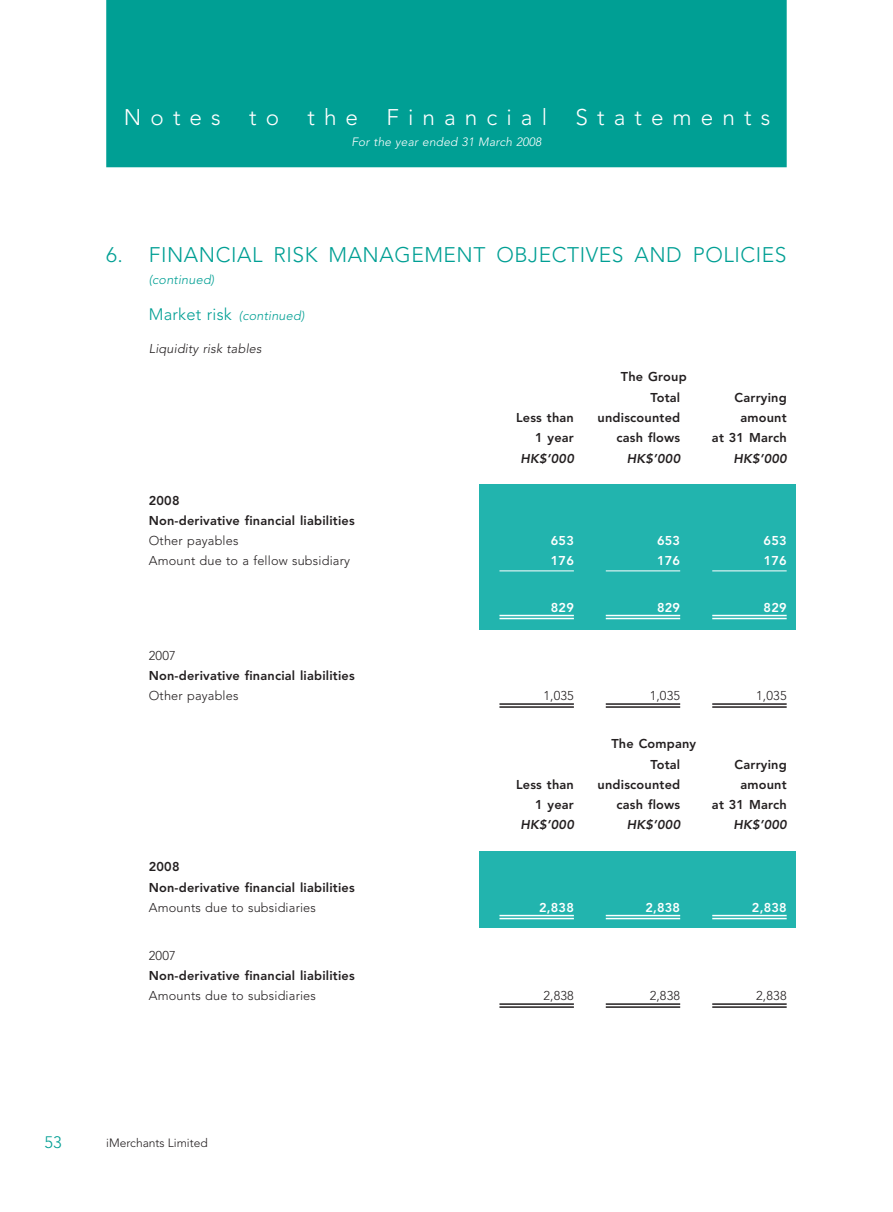
<style>
.page{position:relative;width:893px;height:1212px;background:#fff}
.page>*{position:absolute;margin:0;border:0;box-sizing:border-box;transform-origin:0 0}
.t1{font:300 22.5px "Avenir LT Std";letter-spacing:.405em;color:#fff}
.t2{font:300 21px "Avenir LT Std";letter-spacing:.025em;color:#009f94}
.t3{font:300 16.5px "Avenir LT Std";color:#009f94}
.t4{font:800 12.75px/20.2px "Avenir LT Std";letter-spacing:.015em;color:#231f20}
.t5{font:300 12.75px "Avenir LT Std";letter-spacing:.015em;color:#231f20}
.t6{font:italic 800 12.75px "Avenir LT Std";letter-spacing:.015em;color:#231f20}
.t7{font:800 12.75px "Avenir LT Std";letter-spacing:.015em;color:#fff}
.t8{font:italic 300 12.75px "Avenir LT Std";letter-spacing:.015em;color:#009f94}
.t9{font:italic 300 12.75px "Avenir LT Std";letter-spacing:.015em;color:#231f20}
.t10{font:italic 300 12px "Avenir LT Std";letter-spacing:.015em;color:#fff}
.t11{font:300 12px "Avenir LT Std";color:#231f20}
.s1{font-style:normal;font-size:16.5px}
.s2{font-weight:300}
</style>
<div class="page">
<div style="left:106px;top:0;width:681px;height:167px;background:#009f94"></div>
<div style="left:479px;top:484px;width:316px;height:146px;background:#22b4ae"></div>
<hr style="left:499px;top:570px;width:75px;height:1px;background:#fff">
<hr style="left:606px;top:570px;width:74px;height:1px;background:#fff">
<hr style="left:712px;top:570px;width:75px;height:1px;background:#fff">
<hr style="left:499px;top:615px;width:75px;height:1px;background:#fff">
<hr style="left:499px;top:618px;width:75px;height:1px;background:#fff">
<hr style="left:606px;top:615px;width:74px;height:1px;background:#fff">
<hr style="left:606px;top:618px;width:74px;height:1px;background:#fff">
<hr style="left:712px;top:615px;width:75px;height:1px;background:#fff">
<hr style="left:712px;top:618px;width:75px;height:1px;background:#fff">
<hr style="left:499px;top:703px;width:75px;height:2px;background:#231f20">
<hr style="left:499px;top:706px;width:75px;height:2px;background:#231f20">
<hr style="left:606px;top:703px;width:74px;height:2px;background:#231f20">
<hr style="left:606px;top:706px;width:74px;height:2px;background:#231f20">
<hr style="left:712px;top:703px;width:75px;height:2px;background:#231f20">
<hr style="left:712px;top:706px;width:75px;height:2px;background:#231f20">
<div style="left:479px;top:851px;width:316px;height:77px;background:#22b4ae"></div>
<hr style="left:499px;top:915px;width:75px;height:1px;background:#fff">
<hr style="left:499px;top:918px;width:75px;height:1px;background:#fff">
<hr style="left:606px;top:915px;width:74px;height:1px;background:#fff">
<hr style="left:606px;top:918px;width:74px;height:1px;background:#fff">
<hr style="left:712px;top:915px;width:75px;height:1px;background:#fff">
<hr style="left:712px;top:918px;width:75px;height:1px;background:#fff">
<hr style="left:499px;top:1003px;width:75px;height:2px;background:#231f20">
<hr style="left:499px;top:1006px;width:75px;height:2px;background:#231f20">
<hr style="left:606px;top:1003px;width:74px;height:2px;background:#231f20">
<hr style="left:606px;top:1006px;width:74px;height:2px;background:#231f20">
<hr style="left:712px;top:1003px;width:75px;height:2px;background:#231f20">
<hr style="left:712px;top:1006px;width:75px;height:2px;background:#231f20">
<p class="t1" style="left:124px;top:104px;width:98px">Notes</p>
<p class="t1" style="left:249px;top:104px;width:31px">t o</p>
<p class="t1" style="left:307px;top:104px;width:52px">the</p>
<p class="t1" style="left:386px;top:104px;width:162px">Financial</p>
<p class="t1" style="left:575px;top:104px;width:196px">Statements</p>
<p class="t10" style="left:351px;top:135px;width:192px">For the year ended 31 March 2008</p>
<p class="t2" style="left:106px;top:242px;width:682px">6. FINANCIAL RISK MANAGEMENT OBJECTIVES AND POLICIES</p>
<p class="t8" style="left:149px;top:273px;width:67px">(continued)</p>
<p class="t8" style="left:149px;top:308px;width:157px"><span class="s1">Market risk</span> (continued)</p>
<p class="t9" style="left:149px;top:341px;width:114px">Liquidity risk tables</p>
<p class="t4" style="left:651px;top:367px;width:38px;text-indent:-30px">The Group<br>Total</p>
<p class="t4" style="left:735px;top:387px;width:54px">Carrying</p>
<p class="t4" style="left:149px;top:490px;width:207px">2008<br>Non-derivative financial liabilities<br><span class="s2">Other payables</span></p>
<p class="t4" style="left:516px;top:407px;width:59px">Less than</p>
<p class="t4" style="left:598px;top:407px;width:84px">undiscounted</p>
<p class="t4" style="left:740px;top:407px;width:48px">amount</p>
<p class="t4" style="left:535px;top:428px;width:40px">1 year</p>
<p class="t4" style="left:617px;top:428px;width:65px">cash flows</p>
<p class="t4" style="left:712px;top:428px;width:76px">at 31 March</p>
<p class="t6" style="left:521px;top:450px;width:55px">HK$’000</p>
<p class="t6" style="left:627px;top:450px;width:55px">HK$’000</p>
<p class="t6" style="left:733px;top:450px;width:55px">HK$’000</p>
<p class="t7" style="left:551px;top:533px;width:25px">653</p>
<p class="t7" style="left:657px;top:533px;width:25px">653</p>
<p class="t7" style="left:764px;top:533px;width:25px">653</p>
<p class="t5" style="left:149px;top:553px;width:203px">Amount due to a fellow subsidiary</p>
<p class="t7" style="left:551px;top:553px;width:25px">176</p>
<p class="t7" style="left:657px;top:553px;width:25px">176</p>
<p class="t7" style="left:764px;top:553px;width:25px">176</p>
<p class="t7" style="left:551px;top:600px;width:25px">829</p>
<p class="t7" style="left:657px;top:600px;width:25px">829</p>
<p class="t7" style="left:764px;top:600px;width:25px">829</p>
<p class="t4" style="left:149px;top:645px;width:207px"><span class="s2">2007<br></span>Non-derivative financial liabilities<br><span class="s2">Other payables</span></p>
<p class="t5" style="left:543px;top:688px;width:32px">1,035</p>
<p class="t5" style="left:650px;top:688px;width:32px">1,035</p>
<p class="t5" style="left:756px;top:688px;width:32px">1,035</p>
<p class="t4" style="left:651px;top:734px;width:47px;text-indent:-39px">The Company<br>Total</p>
<p class="t4" style="left:735px;top:754px;width:54px">Carrying</p>
<p class="t4" style="left:149px;top:857px;width:207px">2008<br>Non-derivative financial liabilities<br><span class="s2">Amounts due to subsidiaries</span></p>
<p class="t4" style="left:149px;top:945px;width:207px"><span class="s2">2007<br></span>Non-derivative financial liabilities<br><span class="s2">Amounts due to subsidiaries</span></p>
<p class="t3" style="left:45px;top:1132px;width:19px">53</p>
<p class="t11" style="left:106px;top:1135px;width:103px">iMerchants Limited</p>
<p class="t4" style="left:516px;top:774px;width:59px">Less than</p>
<p class="t4" style="left:598px;top:774px;width:84px">undiscounted</p>
<p class="t4" style="left:740px;top:774px;width:48px">amount</p>
<p class="t4" style="left:535px;top:794px;width:40px">1 year</p>
<p class="t4" style="left:617px;top:794px;width:65px">cash flows</p>
<p class="t4" style="left:712px;top:794px;width:76px">at 31 March</p>
<p class="t6" style="left:521px;top:817px;width:55px">HK$’000</p>
<p class="t6" style="left:627px;top:817px;width:55px">HK$’000</p>
<p class="t6" style="left:733px;top:817px;width:55px">HK$’000</p>
<p class="t7" style="left:539px;top:900px;width:36px">2,838</p>
<p class="t7" style="left:645px;top:900px;width:36px">2,838</p>
<p class="t7" style="left:752px;top:900px;width:36px">2,838</p>
<p class="t5" style="left:543px;top:988px;width:32px">2,838</p>
<p class="t5" style="left:650px;top:988px;width:32px">2,838</p>
<p class="t5" style="left:756px;top:988px;width:32px">2,838</p>
</div>
